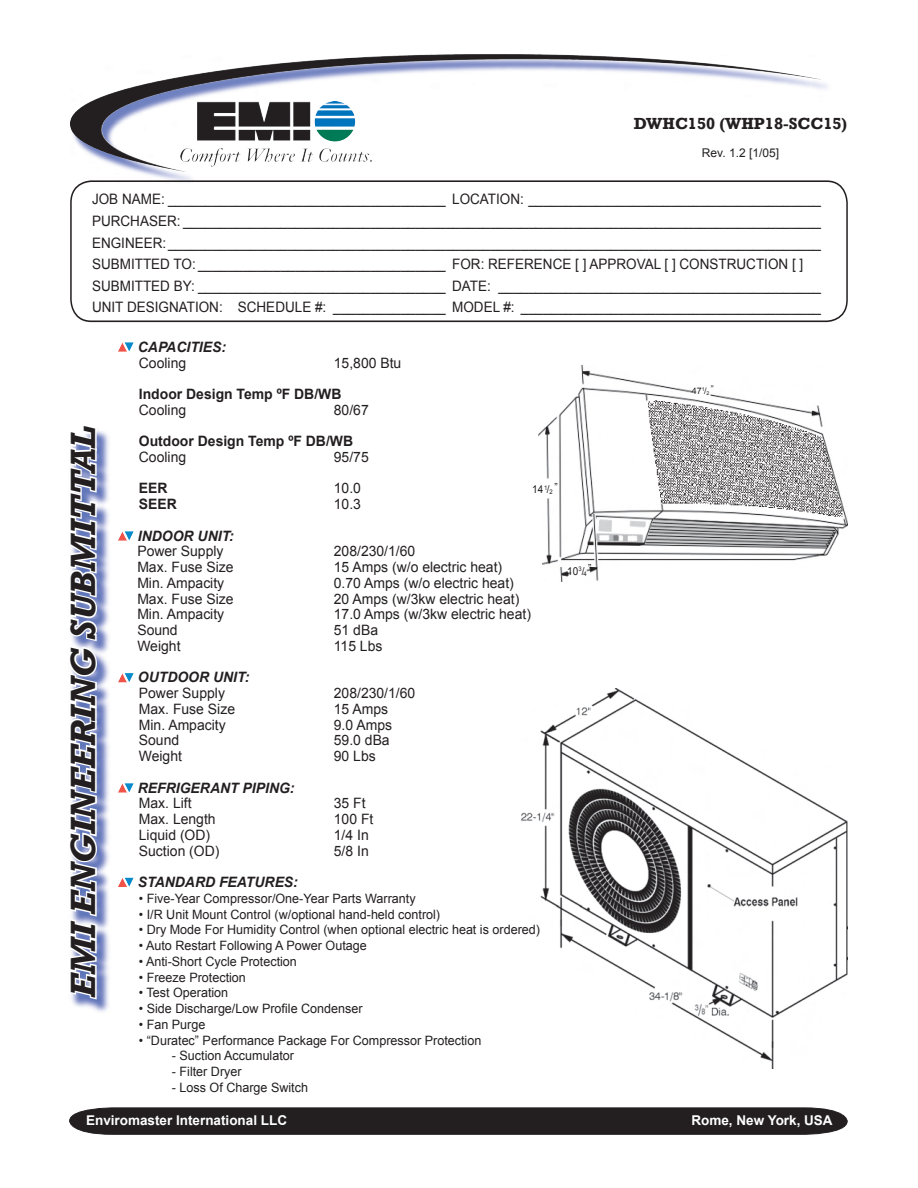
<style>
.page{position:relative;width:918px;height:1188px;background:#fff}
.page>*{position:absolute;margin:0;border:0;box-sizing:border-box;transform-origin:0 0}
.t1{font:italic 700 36px "Rockwell";color:#231f20}
.t2{font:700 16.5px "Rockwell";color:#231f20}
.t3{font:14.4px/21.6px "Arial";color:#231f20;scale:.94 1}
.t4{font:14.25px "Arial";color:#231f20}
.t5{font:italic 700 14.25px "Arial";color:#231f20}
.t6{font:700 14.25px "Arial";color:#231f20}
.t7{font:700 13.5px "Arial";color:#fff}
.t8{font:12.9px "Arial";color:#231f20}
.t9{font:12px "Arial";color:#231f20}
.t10{font:10.95px "Arial";color:#231f20;scale:.91 1}
.t11{font:9px "Arial";color:#231f20}
</style>
<div class="page">
<svg style="left:69px;top:1107px;width:779px;height:28px;background:#2b2728"></svg>
<img style="left:71px;top:55px;width:756px;height:129px">
<img style="left:495px;top:59px;width:326px;height:21px">
<img style="left:197px;top:101px;width:158px;height:41px">
<div style="left:70px;top:180px;width:778px;height:142px;border:2px solid #231f20;border-radius:21px"></div>
<img style="left:72px;top:431px;width:37px;height:581px">
<svg style="left:71px;top:430px;width:28px;height:571px"></svg>
<img style="left:522px;top:689px;width:326px;height:380px">
<img style="left:539px;top:365px;width:309px;height:216px">
<img style="left:118px;top:342px;width:16px;height:10px">
<img style="left:118px;top:531px;width:16px;height:10px">
<img style="left:118px;top:673px;width:16px;height:9px">
<img style="left:118px;top:783px;width:16px;height:9px">
<img style="left:118px;top:878px;width:16px;height:9px">
<p class="t2" style="left:634px;top:113px;width:215px">DWHC150 (WHP18-SCC15)</p>
<p class="t9" style="left:702px;top:145px;width:79px">Rev. 1.2 [1/05]</p>
<p class="t3" style="left:92px;top:189px;width:777px">JOB NAME: _____________________________________ LOCATION: _______________________________________ PURCHASER: _____________________________________________________________________________________ ENGINEER: _______________________________________________________________________________________ SUBMITTED TO: _________________________________ FOR: REFERENCE [ ] APPROVAL [ ] CONSTRUCTION [ ] SUBMITTED BY: _________________________________ DATE: ___________________________________________ UNIT DESIGNATION: SCHEDULE #: _______________ MODEL #: ________________________________________</p>
<h1 class="t1" style="left:62px;top:998px;width:573px;rotate:-90deg">EMI ENGINEERING SUBMITTAL</h1>
<p class="t5" style="left:138px;top:337px;width:90px">CAPACITIES:</p>
<p class="t4" style="left:139px;top:353px;width:49px">Cooling</p>
<p class="t4" style="left:334px;top:353px;width:69px">15,800 Btu</p>
<p class="t6" style="left:139px;top:385px;width:204px">Indoor Design Temp ºF DB/WB</p>
<p class="t4" style="left:139px;top:400px;width:49px">Cooling</p>
<p class="t4" style="left:334px;top:400px;width:36px">80/67</p>
<p class="t6" style="left:139px;top:432px;width:216px">Outdoor Design Temp ºF DB/WB</p>
<p class="t4" style="left:139px;top:448px;width:49px">Cooling</p>
<p class="t4" style="left:334px;top:448px;width:36px">95/75</p>
<p class="t6" style="left:139px;top:479px;width:30px">EER</p>
<p class="t4" style="left:334px;top:479px;width:29px">10.0</p>
<p class="t6" style="left:139px;top:495px;width:40px">SEER</p>
<p class="t4" style="left:334px;top:495px;width:29px">10.3</p>
<p class="t5" style="left:138px;top:526px;width:97px">INDOOR UNIT:</p>
<p class="t4" style="left:137px;top:542px;width:88px">Power Supply</p>
<p class="t4" style="left:334px;top:542px;width:83px">208/230/1/60</p>
<p class="t4" style="left:137px;top:558px;width:98px">Max. Fuse Size</p>
<p class="t4" style="left:334px;top:558px;width:170px">15 Amps (w/o electric heat)</p>
<p class="t4" style="left:137px;top:574px;width:88px">Min. Ampacity</p>
<p class="t4" style="left:334px;top:574px;width:182px">0.70 Amps (w/o electric heat)</p>
<p class="t4" style="left:137px;top:589px;width:98px">Max. Fuse Size</p>
<p class="t4" style="left:334px;top:589px;width:187px">20 Amps (w/3kw electric heat)</p>
<p class="t4" style="left:137px;top:605px;width:88px">Min. Ampacity</p>
<p class="t4" style="left:334px;top:605px;width:199px">17.0 Amps (w/3kw electric heat)</p>
<p class="t4" style="left:137px;top:621px;width:42px">Sound</p>
<p class="t4" style="left:334px;top:621px;width:46px">51 dBa</p>
<p class="t4" style="left:137px;top:637px;width:45px">Weight</p>
<p class="t4" style="left:334px;top:637px;width:50px">115 Lbs</p>
<p class="t5" style="left:138px;top:668px;width:113px">OUTDOOR UNIT:</p>
<p class="t4" style="left:139px;top:684px;width:88px">Power Supply</p>
<p class="t4" style="left:334px;top:684px;width:83px">208/230/1/60</p>
<p class="t4" style="left:139px;top:700px;width:98px">Max. Fuse Size</p>
<p class="t4" style="left:334px;top:700px;width:56px">15 Amps</p>
<p class="t4" style="left:139px;top:715px;width:88px">Min. Ampacity</p>
<p class="t4" style="left:334px;top:715px;width:60px">9.0 Amps</p>
<p class="t4" style="left:139px;top:731px;width:42px">Sound</p>
<p class="t4" style="left:334px;top:731px;width:57px">59.0 dBa</p>
<p class="t4" style="left:139px;top:747px;width:45px">Weight</p>
<p class="t4" style="left:334px;top:747px;width:43px">90 Lbs</p>
<p class="t5" style="left:138px;top:778px;width:158px">REFRIGERANT PIPING:</p>
<p class="t4" style="left:139px;top:794px;width:54px">Max. Lift</p>
<p class="t4" style="left:334px;top:794px;width:33px">35 Ft</p>
<p class="t4" style="left:139px;top:810px;width:78px">Max. Length</p>
<p class="t4" style="left:334px;top:810px;width:41px">100 Ft</p>
<p class="t4" style="left:139px;top:826px;width:73px">Liquid (OD)</p>
<p class="t4" style="left:334px;top:826px;width:36px">1/4 In</p>
<p class="t4" style="left:139px;top:841px;width:82px">Suction (OD)</p>
<p class="t4" style="left:334px;top:841px;width:36px">5/8 In</p>
<p class="t5" style="left:138px;top:872px;width:162px">STANDARD FEATURES:</p>
<p class="t8" style="left:139px;top:890px;width:278px">• Five-Year Compressor/One-Year Parts Warranty</p>
<p class="t8" style="left:139px;top:906px;width:303px">• I/R Unit Mount Control (w/optional hand-held control)</p>
<p class="t8" style="left:139px;top:921px;width:403px">• Dry Mode For Humidity Control (when optional electric heat is ordered)</p>
<p class="t8" style="left:139px;top:937px;width:229px">• Auto Restart Following A Power Outage</p>
<p class="t8" style="left:139px;top:953px;width:160px">• Anti-Short Cycle Protection</p>
<p class="t8" style="left:139px;top:969px;width:109px">• Freeze Protection</p>
<p class="t8" style="left:139px;top:984px;width:91px">• Test Operation</p>
<p class="t8" style="left:139px;top:1000px;width:225px">• Side Discharge/Low Profile Condenser</p>
<p class="t8" style="left:139px;top:1016px;width:68px">• Fan Purge</p>
<p class="t8" style="left:139px;top:1032px;width:344px">• “Duratec” Performance Package For Compressor Protection</p>
<p class="t8" style="left:172px;top:1047px;width:124px">- Suction Accumulator</p>
<p class="t8" style="left:172px;top:1063px;width:71px">- Filter Dryer</p>
<p class="t8" style="left:172px;top:1079px;width:138px">- Loss Of Charge Switch</p>
<p class="t10" style="left:532px;top:482px;width:30px">14 <sup>1</sup>/<sub>2</sub> ”</p>
<p class="t10" style="left:567px;top:564px;width:28px">10<sup>3</sup>/<sub>4</sub> ”</p>
<p class="t11" style="left:692px;top:385px;width:24px">47<sup>1</sup>/<sub>2</sub> ”</p>
<p class="t7" style="left:86px;top:1112px;width:203px">Enviromaster International LLC</p>
<p class="t7" style="left:691px;top:1112px;width:143px">Rome, New York, USA</p>
</div>
